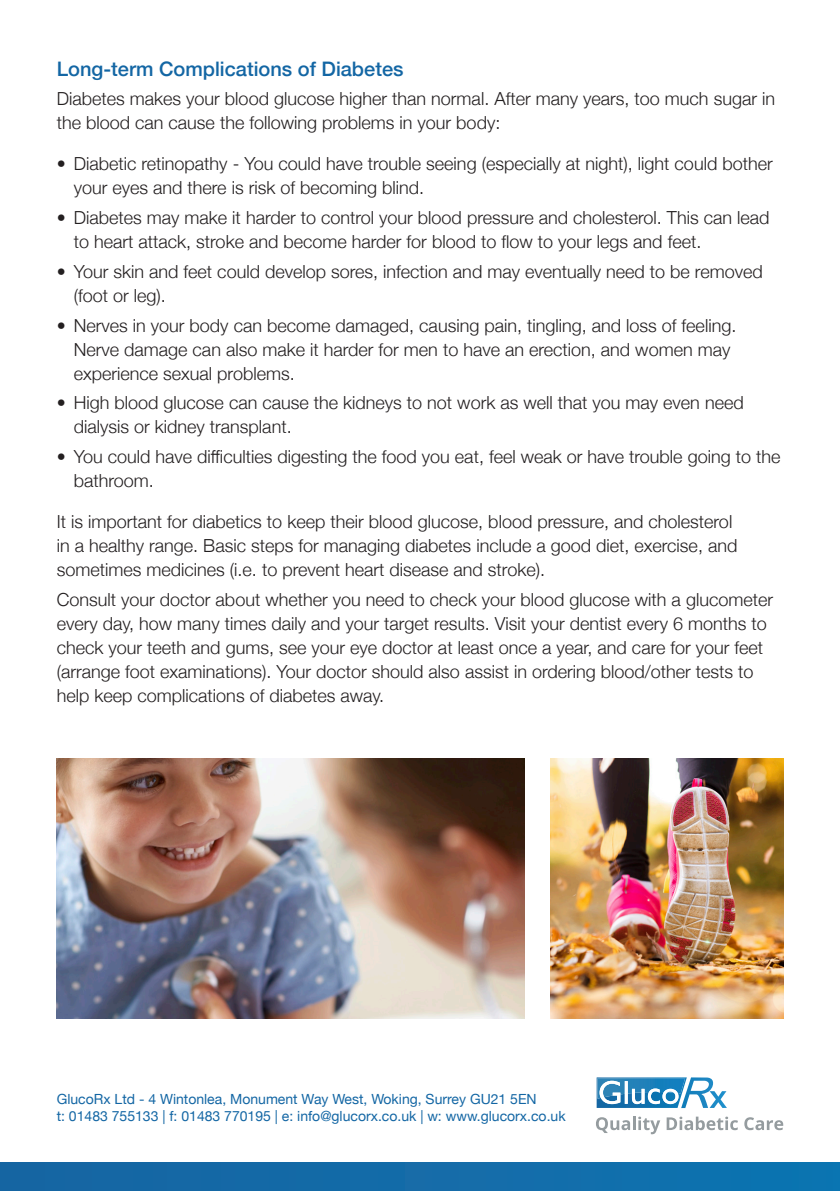
<style>
.page{position:relative;width:840px;height:1191px;background:#fff}
.page>*{position:absolute;margin:0;border:0;box-sizing:border-box;transform-origin:0 0}
.t1{font:500 20px "Helvetica Neue";color:#1366a4}
.t2{font:300 18px/24px "Helvetica Neue";color:#231f20}
.t3{font:14px "Helvetica Neue";color:#1366a4}
</style>
<div class="page">
<div style="left:0;top:1162px;width:839px;height:29px;background:#136ca8"></div>
<img style="left:57px;top:758px;width:466px;height:261px">
<img style="left:550px;top:758px;width:232px;height:261px">
<svg style="left:596px;top:1077px;width:130px;height:31px"></svg>
<svg style="left:596px;top:1117px;width:33px;height:16px"></svg>
<hr style="left:632px;top:1116px;width:3px;height:14px;background:#959c9f">
<svg style="left:638px;top:1116px;width:22px;height:18px"></svg>
<svg style="left:666px;top:1116px;width:71px;height:14px"></svg>
<svg style="left:744px;top:1117px;width:38px;height:13px"></svg>
<p class="t1" style="left:57px;top:53px;width:348px">Long-term Complications of Diabetes</p>
<p class="t2" style="left:57px;top:86px;width:719px">Diabetes makes your blood glucose higher than normal. After many years, too much sugar in the blood can cause the following problems in your body:</p>
<p class="t2" style="left:74px;top:151px;width:700px;text-indent:-17px">• Diabetic retinopathy - You could have trouble seeing (especially at night), light could bother your eyes and there is risk of becoming blind.</p>
<p class="t2" style="left:74px;top:204px;width:696px;text-indent:-17px">• Diabetes may make it harder to control your blood pressure and cholesterol. This can lead to heart attack, stroke and become harder for blood to flow to your legs and feet.</p>
<p class="t2" style="left:74px;top:258px;width:690px;text-indent:-17px">• Your skin and feet could develop sores, infection and may eventually need to be removed (foot or leg).</p>
<p class="t2" style="left:74px;top:312px;width:663px;text-indent:-17px">• Nerves in your body can become damaged, causing pain, tingling, and loss of feeling.<br>Nerve damage can also make it harder for men to have an erection, and women may experience sexual problems.</p>
<p class="t2" style="left:74px;top:389px;width:671px;text-indent:-17px">• High blood glucose can cause the kidneys to not work as well that you may even need dialysis or kidney transplant.</p>
<p class="t2" style="left:74px;top:443px;width:707px;text-indent:-17px">• You could have difficulties digesting the food you eat, feel weak or have trouble going to the bathroom.</p>
<p class="t2" style="left:57px;top:508px;width:681px">It is important for diabetics to keep their blood glucose, blood pressure, and cholesterol in a healthy range. Basic steps for managing diabetes include a good diet, exercise, and sometimes medicines (i.e. to prevent heart disease and stroke).</p>
<p class="t2" style="left:57px;top:586px;width:717px">Consult your doctor about whether you need to check your blood glucose with a glucometer every day, how many times daily and your target results. Visit your dentist every 6 months to check your teeth and gums, see your eye doctor at least once a year, and care for your feet (arrange foot examinations). Your doctor should also assist in ordering blood/other tests to help keep complications of diabetes away.</p>
<p class="t3" style="left:57px;top:1088px;width:481px">GlucoRx Ltd - 4 Wintonlea, Monument Way West, Woking, Surrey GU21 5EN</p>
<p class="t3" style="left:57px;top:1105px;width:510px">t: 01483 755133 | f: 01483 770195 | e: info@glucorx.co.uk | w: www.glucorx.co.uk</p>
</div>
